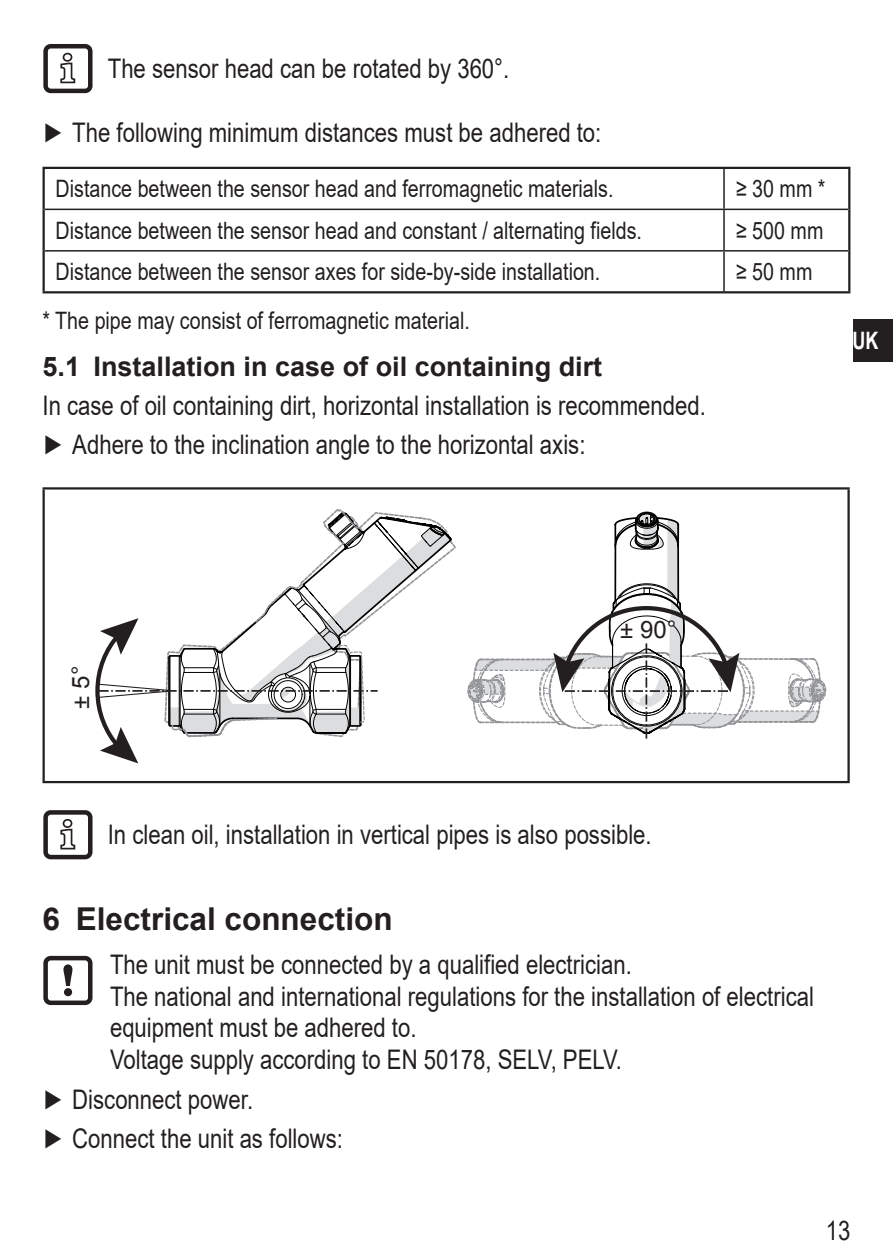
<style>
.page{position:relative;width:893px;height:1259px;background:#fff}
.page>*{position:absolute;margin:0;border:0;box-sizing:border-box;transform-origin:0 0}
.t1{font:700 31.5px "Arial";color:#231f20}
.t2{font:27px/31.5px "Arial";color:#231f20;scale:.82 1}
.t3{font:700 27px "Arial";color:#231f20}
.t4{font:24px "Arial";color:#231f20;scale:.82 1}
.t5{font:24px "Arial";color:#231f20}
.t6{font:700 24px "Arial";color:#fff;scale:.75 1}
</style>
<div class="page">
<div style="left:853px;top:319px;width:40px;height:42px;background:#231f20"></div>
<div style="left:43px;top:44px;width:50px;height:49px;border:4px solid #231f20;border-radius:5px"></div>
<svg style="left:60px;top:52px;width:16px;height:32px"></svg>
<hr style="left:43px;top:167px;width:681px;height:2px;background:#231f20">
<hr style="left:43px;top:169px;width:2px;height:40px;background:#231f20">
<hr style="left:724px;top:167px;width:126px;height:2px;background:#231f20">
<hr style="left:848px;top:169px;width:2px;height:40px;background:#231f20">
<hr style="left:43px;top:209px;width:2px;height:42px;background:#231f20">
<hr style="left:848px;top:209px;width:2px;height:42px;background:#231f20">
<hr style="left:43px;top:251px;width:2px;height:40px;background:#231f20">
<hr style="left:848px;top:251px;width:2px;height:40px;background:#231f20">
<hr style="left:43px;top:291px;width:681px;height:2px;background:#231f20">
<hr style="left:724px;top:291px;width:126px;height:2px;background:#231f20">
<hr style="left:723px;top:169px;width:2px;height:40px;background:#231f20">
<hr style="left:45px;top:209px;width:679px;height:1px;background:#231f20">
<hr style="left:724px;top:209px;width:124px;height:1px;background:#231f20">
<hr style="left:723px;top:210px;width:2px;height:40px;background:#231f20">
<hr style="left:45px;top:250px;width:679px;height:2px;background:#231f20">
<hr style="left:724px;top:250px;width:124px;height:2px;background:#231f20">
<hr style="left:723px;top:252px;width:2px;height:39px;background:#231f20">
<hr style="left:43px;top:487px;width:807px;height:2px;background:#231f20">
<hr style="left:43px;top:489px;width:2px;height:292px;background:#231f20">
<hr style="left:847px;top:489px;width:3px;height:292px;background:#231f20">
<hr style="left:43px;top:781px;width:807px;height:2px;background:#231f20">
<svg style="left:93px;top:509px;width:734px;height:275px"></svg>
<div style="left:43px;top:810px;width:50px;height:49px;border:4px solid #231f20;border-radius:5px"></div>
<svg style="left:60px;top:818px;width:16px;height:32px"></svg>
<div style="left:43px;top:956px;width:50px;height:49px;border:4px solid #231f20;border-radius:5px"></div>
<svg style="left:63px;top:964px;width:9px;height:32px"></svg>
<p class="t2" style="left:108px;top:52px;width:486px">The sensor head can be rotated by 360°.</p>
<p class="t2" style="left:43px;top:117px;width:683px">► The following minimum distances must be adhered to:</p>
<p class="t4" style="left:56px;top:172px;width:678px">Distance between the sensor head and ferromagnetic materials.</p>
<p class="t4" style="left:736px;top:172px;width:111px">≥ 30 mm *</p>
<p class="t4" style="left:56px;top:214px;width:712px">Distance between the sensor head and constant / alternating fields.</p>
<p class="t4" style="left:736px;top:214px;width:108px">≥ 500 mm</p>
<p class="t4" style="left:56px;top:255px;width:661px">Distance between the sensor axes for side-by-side installation.</p>
<p class="t4" style="left:736px;top:255px;width:95px">≥ 50 mm</p>
<p class="t4" style="left:43px;top:304px;width:523px">* The pipe may consist of ferromagnetic material.</p>
<p class="t3" style="left:43px;top:347px;width:561px">5.1 Installation in case of oil containing dirt</p>
<p class="t2" style="left:43px;top:386px;width:806px;line-height:39.2px">In case of oil containing dirt, horizontal installation is recommended. ► Adhere to the inclination angle to the horizontal axis:</p>
<p class="t6" style="left:853px;top:324px;width:36px">UK</p>
<p class="t5" style="left:65px;top:708px;width:44px;rotate:-90deg">± 5°</p>
<p class="t5" style="left:620px;top:614px;width:58px">± 90°</p>
<p class="t2" style="left:108px;top:818px;width:660px">In clean oil, installation in vertical pipes is also possible.</p>
<p class="t1" style="left:43px;top:896px;width:352px">6 Electrical connection</p>
<p class="t2" style="left:110px;top:948px;width:860px">The unit must be connected by a qualified electrician.<br>The national and international regulations for the installation of electrical equipment must be adhered to.<br>Voltage supply according to EN 50178, SELV, PELV.</p>
<p class="t2" style="left:43px;top:1079px;width:368px;line-height:39.2px">► Disconnect power.<br>► Connect the unit as follows:</p>
<p class="t2" style="left:826px;top:1215px;width:32px">13</p>
</div>
